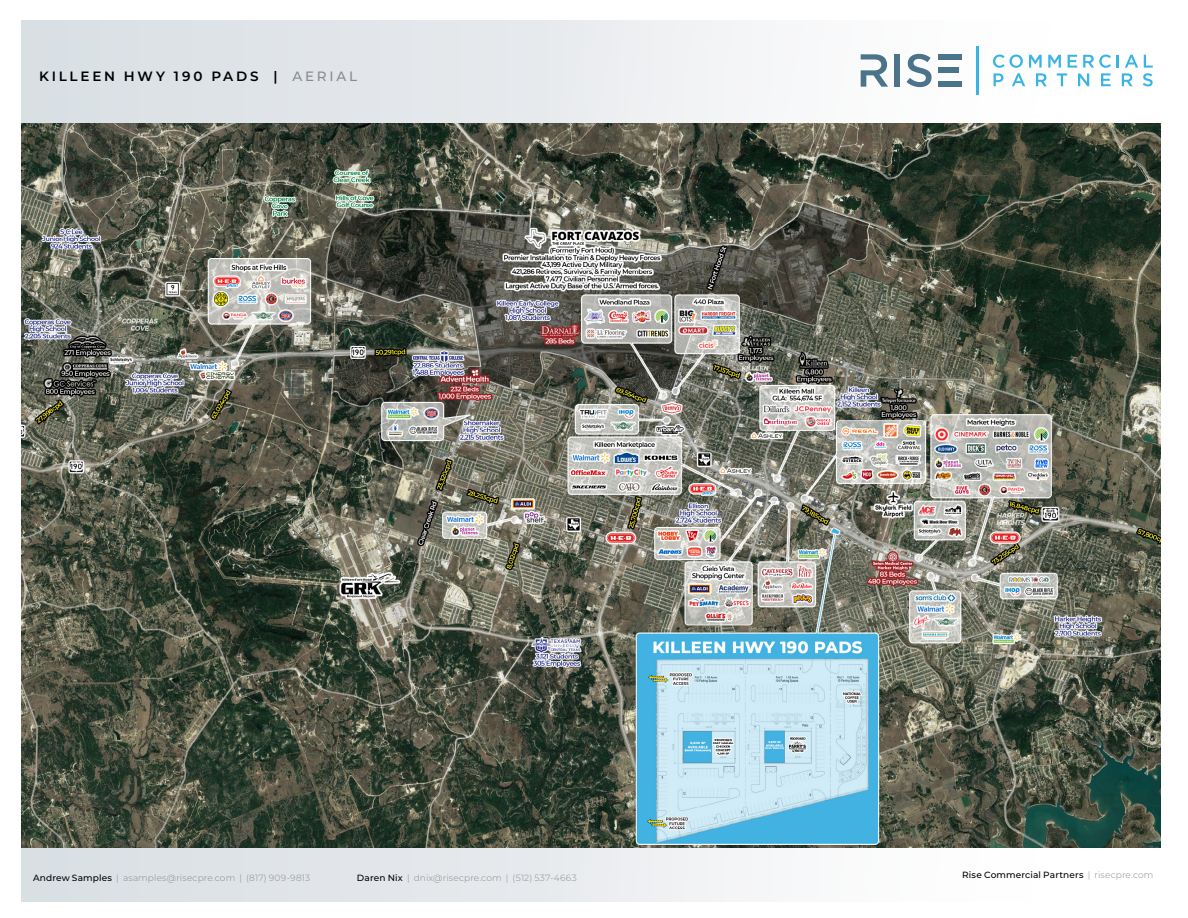
<style>
.page{position:relative;width:1188px;height:918px;background:#fff}
.page>*{position:absolute;margin:0;border:0;box-sizing:border-box;transform-origin:0 0}
.t1{font:600 13.5px "Montserrat";letter-spacing:.205em;color:#000}
.t2{font:300 9px "Montserrat";letter-spacing:.015em;color:#878a8f}
.t3{font:500 9px "Montserrat";letter-spacing:.015em;color:#000}
.s1{font-weight:500;color:#878a8f}
.s2{font-weight:500;color:#000}
.s3{font-weight:300;color:#878a8f}
</style>
<div class="page">
<div style="left:22px;top:21px;width:1133px;height:102px;background:linear-gradient(to right,#d6dce1,#fff)"></div>
<div style="left:22px;top:848px;width:1133px;height:54px;background:linear-gradient(to right,#d6dce1,#fff)"></div>
<div style="left:894px;top:54px;width:6px;height:33px;background:#4b738a"></div>
<svg style="left:907px;top:54px;width:25px;height:33px"></svg>
<svg style="left:861px;top:54px;width:27px;height:33px"></svg>
<div style="left:938px;top:54px;width:24px;height:6px;background:#4b738a"></div>
<div style="left:938px;top:81px;width:24px;height:6px;background:#4b738a"></div>
<div style="left:938px;top:68px;width:20px;height:5px;background:#4b738a"></div>
<svg style="left:993px;top:55px;width:118px;height:31px"></svg>
<svg style="left:1117px;top:55px;width:36px;height:31px"></svg>
<hr style="left:976px;top:46px;width:3px;height:49px;background:#37b4e5">
<img style="left:22px;top:123px;width:1139px;height:725px">
<h1 class="t1" style="left:39px;top:66px;width:320px">KILLEEN HWY 190 PADS | <span class="s1">AERIAL</span></h1>
<p class="t2" style="left:33px;top:872px;width:279px"><span class="s2">Andrew Samples</span> | asamples@risecpre.com | (817) 909-9813</p>
<p class="t2" style="left:357px;top:872px;width:221px"><span class="s2">Daren Nix</span> | dnix@risecpre.com | (512) 537-4663</p>
<p class="t3" style="left:962px;top:869px;width:193px">Rise Commercial Partners <span class="s3">| risecpre.com</span></p>
</div>
